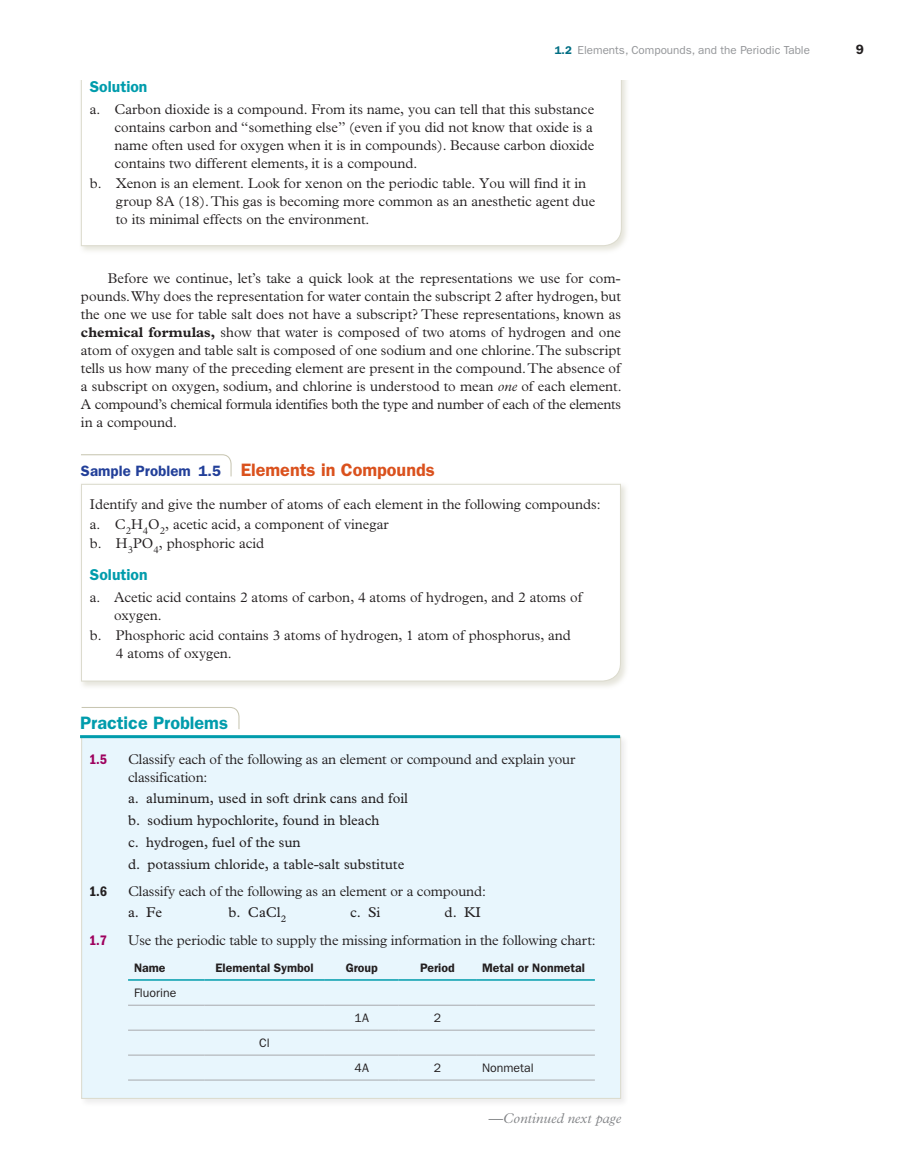
<style>
.page{position:relative;width:918px;height:1175px;background:#fff}
.page>*{position:absolute;margin:0;border:0;box-sizing:border-box;transform-origin:0 0}
.t1{font:600 18px "ITC Franklin Gothic Std";color:#da511d}
.t2{font:600 18px "ITC Franklin Gothic Std";color:#009cac}
.t3{font:600 15.75px "ITC Franklin Gothic Std";color:#009cac}
.t4{font:300 14.25px/18px "Plantin MT Pro";color:#231f20}
.t5{font:14.25px/21.8px "Plantin MT Pro";color:#231f20}
.t6{font:italic 300 14.25px "Plantin MT Pro";color:#808285}
.t7{font:14.25px "ITC Franklin Gothic Std Dm Cd";color:#9e015e}
.t8{font:14.25px "ITC Franklin Gothic Std Dm Cd";color:#231f20}
.t9{font:600 13.5px "ITC Franklin Gothic Std";color:#231f20}
.t10{font:600 12.3px "ITC Franklin Gothic Std";color:#231f20}
.t11{font:12.3px "ITC Franklin Gothic Std";color:#231f20}
.t12{font:11.7px "ITC Franklin Gothic Std";color:#939598}
.s1{font-weight:600;font-size:11.25px;color:#006e83}
.s2{font-weight:700}
.s3{font-style:italic}
.s4{font-size:15px;color:#223f99}
.s5{font-weight:400}
</style>
<div class="page">
<div style="left:79px;top:68px;width:551px;height:187px;background:#dcdbce;opacity:.7"></div>
<svg style="left:80px;top:80px;width:542px;height:167px"></svg>
<div style="left:72px;top:64px;width:558px;height:16px;background:#fff"></div>
<div style="left:79px;top:482px;width:550px;height:207px;background:#dcdbce;opacity:.7"></div>
<svg style="left:80px;top:483px;width:541px;height:199px"></svg>
<svg style="left:81px;top:454px;width:151px;height:23px"></svg>
<div style="left:79px;top:734px;width:550px;height:373px;background:#231f20;opacity:.08"></div>
<div style="left:81px;top:736px;width:540px;height:362px;background:#e8f6fd;border:1px solid #dcdbce"></div>
<svg style="left:81px;top:707px;width:159px;height:22px"></svg>
<hr style="left:80px;top:735px;width:540px;height:3px;background:#009cac">
<hr style="left:128px;top:1004px;width:76px;height:1px;background:#a8a9ad">
<hr style="left:204px;top:1004px;width:121px;height:1px;background:#a8a9ad">
<hr style="left:325px;top:1004px;width:74px;height:1px;background:#a8a9ad">
<hr style="left:399px;top:1004px;width:77px;height:1px;background:#a8a9ad">
<hr style="left:476px;top:1004px;width:119px;height:1px;background:#a8a9ad">
<hr style="left:128px;top:1029px;width:76px;height:1px;background:#a8a9ad">
<hr style="left:204px;top:1029px;width:121px;height:1px;background:#a8a9ad">
<hr style="left:325px;top:1029px;width:74px;height:1px;background:#a8a9ad">
<hr style="left:399px;top:1029px;width:77px;height:1px;background:#a8a9ad">
<hr style="left:476px;top:1029px;width:119px;height:1px;background:#a8a9ad">
<hr style="left:128px;top:1054px;width:76px;height:1px;background:#a8a9ad">
<hr style="left:204px;top:1054px;width:121px;height:1px;background:#a8a9ad">
<hr style="left:325px;top:1054px;width:74px;height:1px;background:#a8a9ad">
<hr style="left:399px;top:1054px;width:77px;height:1px;background:#a8a9ad">
<hr style="left:476px;top:1054px;width:119px;height:1px;background:#a8a9ad">
<hr style="left:128px;top:1079px;width:76px;height:1px;background:#a8a9ad">
<hr style="left:204px;top:1079px;width:121px;height:1px;background:#a8a9ad">
<hr style="left:325px;top:1079px;width:74px;height:1px;background:#a8a9ad">
<hr style="left:399px;top:1079px;width:77px;height:1px;background:#a8a9ad">
<hr style="left:476px;top:1079px;width:119px;height:1px;background:#a8a9ad">
<hr style="left:128px;top:979px;width:76px;height:1px;background:#009cac">
<hr style="left:204px;top:979px;width:121px;height:1px;background:#009cac">
<hr style="left:325px;top:979px;width:74px;height:1px;background:#009cac">
<hr style="left:399px;top:979px;width:77px;height:1px;background:#009cac">
<hr style="left:476px;top:979px;width:119px;height:1px;background:#009cac">
<p class="t12" style="left:555px;top:43px;width:257px"><span class="s1">1.2</span> Elements, Compounds, and the Periodic Table</p>
<p class="t9" style="left:856px;top:41px;width:10px">9</p>
<p class="t3" style="left:90px;top:77px;width:59px">Solution</p>
<p class="t4" style="left:115px;top:101px;width:481px;text-indent:-25px">a. Carbon dioxide is a compound. From its name, you can tell that this substance contains carbon and “something else” (even if you did not know that oxide is a name often used for oxygen when it is in compounds). Because carbon dioxide contains two different elements, it is a compound.</p>
<p class="t4" style="left:116px;top:174px;width:481px;text-indent:-26px">b. Xenon is an element. Look for xenon on the periodic table. You will find it in group 8A (18). This gas is becoming more common as an anesthetic agent due to its minimal effects on the environment.</p>
<p class="t4" style="left:81px;top:269px;width:542px;text-align:justify;text-indent:27px">Before we continue, let’s take a quick look at the representations we use for com&shy;pounds. Why does the representation for water contain the subscript 2 after hydrogen, but the one we use for table salt does not have a subscript? These representations, known as <span class="s2">chemical formulas,</span> show that water is composed of two atoms of hydrogen and one atom of oxygen and table salt is composed of one sodium and one chlorine. The subscript tells us how many of the preceding element are present in the compound. The absence of a subscript on oxygen, sodium, and chlorine is understood to mean <span class="s3">one</span> of each element.<br>A compound’s chemical formula identifies both the type and number of each of the elements in a compound.</p>
<p class="t1" style="left:81px;top:459px;width:355px"><span class="s4">Sample Problem 1.5</span> Elements in Compounds</p>
<p class="t4" style="left:90px;top:495px;width:512px;line-height:19.5px">Identify and give the number of atoms of each element in the following compounds: a. C<sub>2</sub>H<sub>4</sub>O<sub>2</sub>, acetic acid, a component of vinegar<br>b. H<sub>3</sub>PO<sub>4</sub>, phosphoric acid</p>
<p class="t3" style="left:90px;top:565px;width:59px">Solution</p>
<p class="t4" style="left:114px;top:588px;width:470px;text-indent:-24px">a. Acetic acid contains 2 atoms of carbon, 4 atoms of hydrogen, and 2 atoms of oxygen.</p>
<p class="t4" style="left:116px;top:626px;width:457px;text-indent:-26px">b. Phosphoric acid contains 3 atoms of hydrogen, 1 atom of phosphorus, and<br>4 atoms of oxygen.</p>
<p class="t2" style="left:80px;top:712px;width:149px">Practice Problems</p>
<p class="t7" style="left:89px;top:750px;width:19px">1.5</p>
<p class="t4" style="left:128px;top:750px;width:449px">Classify each of the following as an element or compound and explain your classification:</p>
<p class="t5" style="left:128px;top:787px;width:282px">a. aluminum, used in soft drink cans and foil b. sodium hypochlorite, found in bleach<br>c. hydrogen, fuel of the sun<br>d. potassium chloride, a table-salt substitute</p>
<p class="t8" style="left:89px;top:882px;width:19px">1.6</p>
<p class="t4" style="left:128px;top:880px;width:359px;line-height:21.8px">Classify each of the following as an element or a compound: <span class="s5">a. Fe</span></p>
<p class="t5" style="left:229px;top:901px;width:59px">b. CaCl<sub>2</sub></p>
<p class="t5" style="left:350px;top:901px;width:32px">c. Si</p>
<p class="t5" style="left:445px;top:901px;width:38px">d. KI</p>
<p class="t7" style="left:89px;top:931px;width:19px">1.7</p>
<p class="t4" style="left:128px;top:930px;width:469px">Use the periodic table to supply the missing information in the following chart:</p>
<p class="t10" style="left:134px;top:960px;width:33px">Name</p>
<p class="t10" style="left:215px;top:960px;width:100px">Elemental Symbol</p>
<p class="t10" style="left:346px;top:960px;width:34px">Group</p>
<p class="t10" style="left:420px;top:960px;width:36px">Period</p>
<p class="t10" style="left:482px;top:960px;width:104px">Metal or Nonmetal</p>
<p class="t11" style="left:134px;top:985px;width:44px">Fluorine</p>
<p class="t11" style="left:355px;top:1010px;width:16px">1A</p>
<p class="t11" style="left:434px;top:1010px;width:9px">2</p>
<p class="t11" style="left:259px;top:1035px;width:12px">Cl</p>
<p class="t11" style="left:355px;top:1060px;width:16px">4A</p>
<p class="t11" style="left:434px;top:1060px;width:9px">2</p>
<p class="t11" style="left:482px;top:1060px;width:53px">Nonmetal</p>
<p class="t6" style="left:489px;top:1110px;width:134px">—Continued next page</p>
</div>
